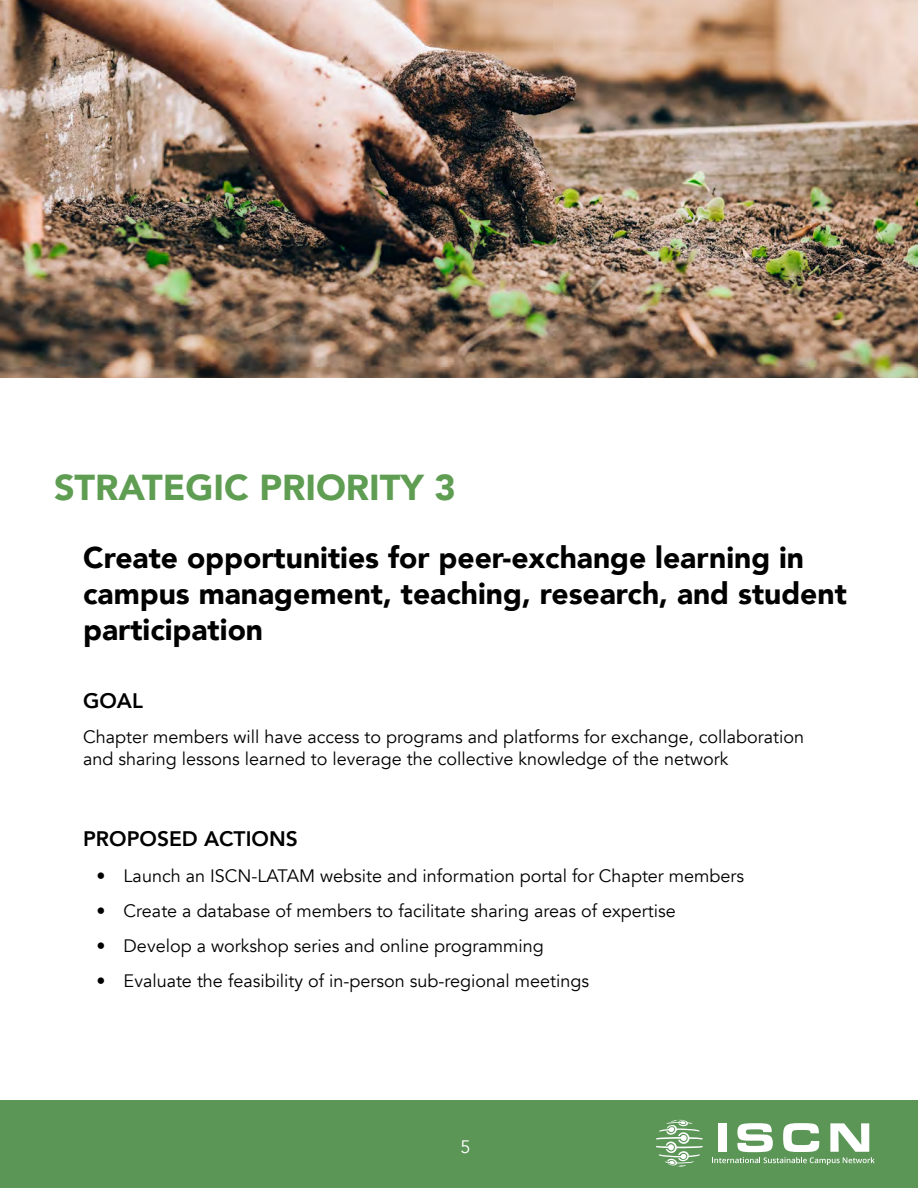
<style>
.page{position:relative;width:918px;height:1188px;background:#fff}
.page>*{position:absolute;margin:0;border:0;box-sizing:border-box;transform-origin:0 0}
.t1{font:900 36px "Avenir";color:#5e9d52}
.t2{font:900 30px/36px "Avenir";color:#000}
.t3{font:800 21px "Avenir";color:#000}
.t4{font:18px/21.6px "Avenir";color:#000}
.t5{font:18px "Avenir";color:#fff}
</style>
<div class="page">
<div style="left:0;top:1101px;width:918px;height:87px;background:#5b9657"></div>
<svg style="left:656px;top:1120px;width:47px;height:47px"></svg>
<svg style="left:712px;top:1123px;width:163px;height:42px"></svg>
<img style="left:0;top:0;width:918px;height:378px">
<h1 class="t1" style="left:54px;top:457px;width:403px">STRATEGIC PRIORITY 3</h1>
<h2 class="t2" style="left:83px;top:539px;width:765px">Create opportunities for peer-exchange learning in campus management, teaching, research, and student participation</h2>
<p class="t3" style="left:83px;top:684px;width:61px">GOAL</p>
<p class="t4" style="left:83px;top:726px;width:722px">Chapter members will have access to programs and platforms for exchange, collaboration and sharing lessons learned to leverage the collective knowledge of the network</p>
<p class="t3" style="left:83px;top:823px;width:216px">PROPOSED ACTIONS</p>
<p class="t4" style="left:97px;top:865px;width:649px">• Launch an ISCN-LATAM website and information portal for Chapter members</p>
<p class="t4" style="left:97px;top:900px;width:581px">• Create a database of members to facilitate sharing areas of expertise</p>
<p class="t4" style="left:97px;top:935px;width:449px">• Develop a workshop series and online programming</p>
<p class="t4" style="left:97px;top:970px;width:494px">• Evaluate the feasibility of in-person sub-regional meetings</p>
<p class="t5" style="left:460px;top:1136px;width:12px">5</p>
</div>
